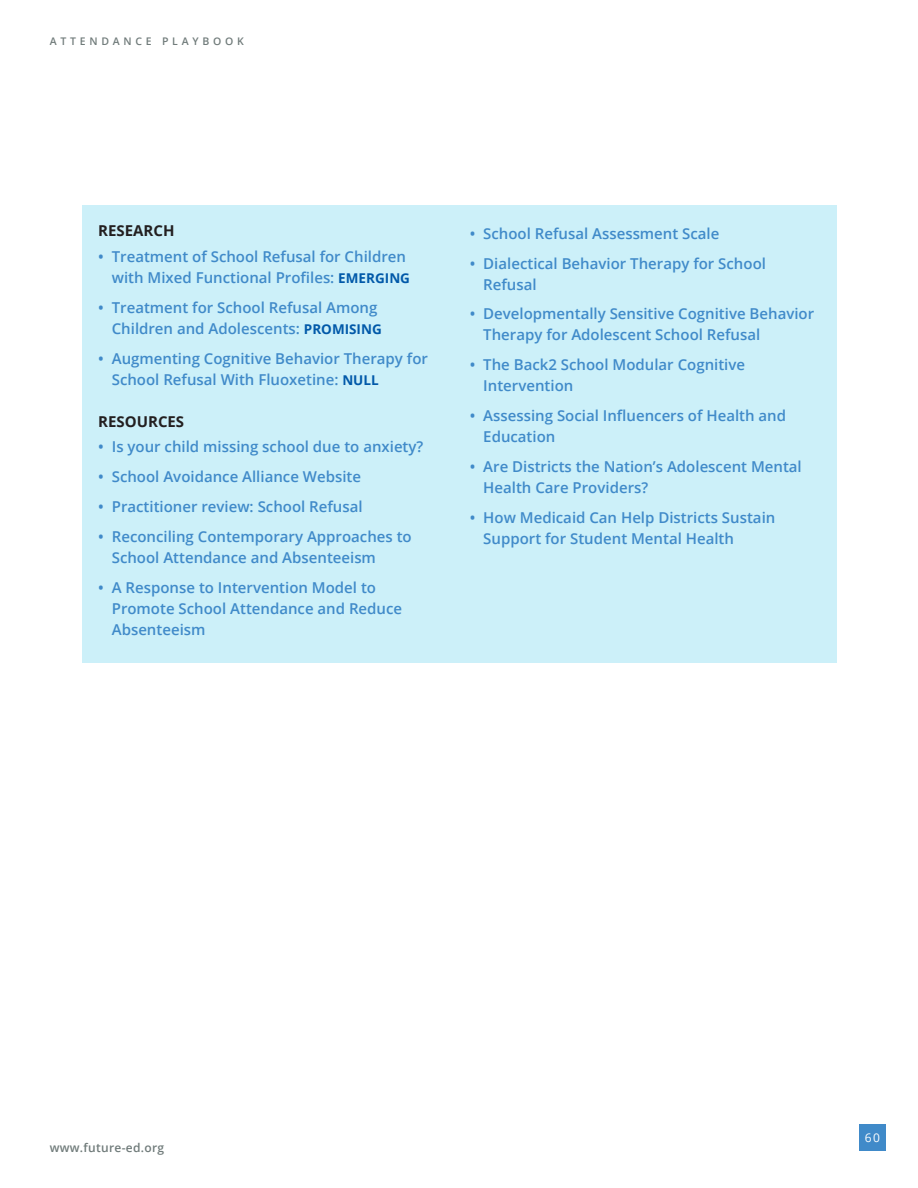
<style>
.page{position:relative;width:918px;height:1188px;background:#fff}
.page>*{position:absolute;margin:0;border:0;box-sizing:border-box;transform-origin:0 0}
.text4b_bullet{font:600 15px/21px "Open Sans";color:#408ac9}
.subhead3_resources{font:700 15px "Open Sans";color:#231f20}
.t1{font:600 12px "Open Sans";letter-spacing:.025em;color:#707b7a}
.t2{font:12px "Open Sans";color:#fff}
.t3{font:600 10.5px "Open Sans";letter-spacing:.36em;color:#707b7a}
.s1{font-weight:700;font-size:13.5px;color:#0159a9}
</style>
<div class="page">
<div style="left:859px;top:1124px;width:27px;height:27px;background:#408ac9"></div>
<div style="left:82px;top:205px;width:755px;height:458px;background:#ccf0f9"></div>
<p class="t3" style="left:50px;top:34px;width:196px">ATTENDANCE PLAYBOOK</p>
<p class="subhead3_resources" style="left:98px;top:220px;width:78px">RESEARCH</p>
<p class="text4b_bullet" style="left:98px;top:246px;width:313px;text-align:right">• Treatment of School Refusal for Children with Mixed Functional Profiles: <span class="s1">EMERGING</span></p>
<p class="text4b_bullet" style="left:98px;top:297px;width:285px;text-align:right">• Treatment for School Refusal Among<br>Children and Adolescents: <span class="s1">PROMISING</span></p>
<p class="text4b_bullet" style="left:112px;top:348px;width:318px;text-indent:-14px">• Augmenting Cognitive Behavior Therapy for<br>School Refusal With Fluoxetine: <span class="s1">NULL</span></p>
<p class="subhead3_resources" style="left:98px;top:411px;width:87px">RESOURCES</p>
<p class="text4b_bullet" style="left:98px;top:436px;width:327px">• Is your child missing school due to anxiety?</p>
<p class="text4b_bullet" style="left:98px;top:466px;width:264px">• School Avoidance Alliance Website</p>
<p class="text4b_bullet" style="left:98px;top:496px;width:266px">• Practitioner review: School Refusal</p>
<p class="text4b_bullet" style="left:112px;top:526px;width:302px;text-indent:-14px">• Reconciling Contemporary Approaches to<br>School Attendance and Absenteeism</p>
<p class="text4b_bullet" style="left:112px;top:577px;width:292px;text-indent:-14px">• A Response to Intervention Model to<br>Promote School Attendance and Reduce<br>Absenteeism</p>
<p class="text4b_bullet" style="left:470px;top:222px;width:251px">• School Refusal Assessment Scale</p>
<p class="text4b_bullet" style="left:483px;top:252px;width:284px;text-indent:-14px">• Dialectical Behavior Therapy for School<br>Refusal</p>
<p class="text4b_bullet" style="left:483px;top:303px;width:332px;text-indent:-14px">• Developmentally Sensitive Cognitive Behavior<br>Therapy for Adolescent School Refusal</p>
<p class="text4b_bullet" style="left:483px;top:354px;width:263px;text-indent:-14px">• The Back2 School Modular Cognitive<br>Intervention</p>
<p class="text4b_bullet" style="left:483px;top:405px;width:304px;text-indent:-14px">• Assessing Social Influencers of Health and<br>Education</p>
<p class="text4b_bullet" style="left:483px;top:456px;width:320px;text-indent:-14px">• Are Districts the Nation’s Adolescent Mental<br>Health Care Providers?</p>
<p class="text4b_bullet" style="left:483px;top:507px;width:294px;text-indent:-14px">• How Medicaid Can Help Districts Sustain<br>Support for Student Mental Health</p>
<p class="t1" style="left:50px;top:1139px;width:116px">www.future-ed.org</p>
<p class="t2" style="left:865px;top:1129px;width:16px">60</p>
</div>
